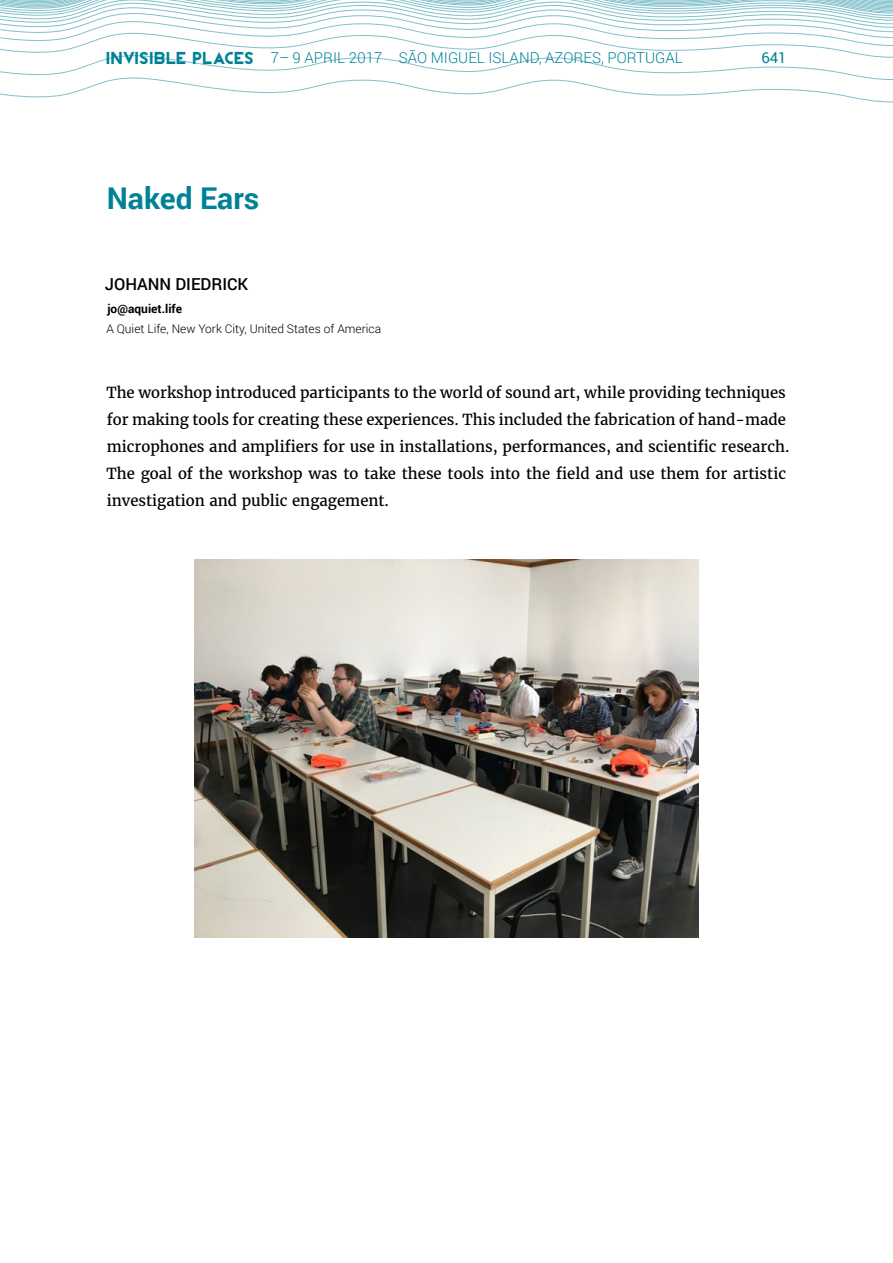
<style>
.page{position:relative;width:893px;height:1263px;background:#fff}
.page>*{position:absolute;margin:0;border:0;box-sizing:border-box;transform-origin:0 0}
.Título_Paper{font:700 30px "Roboto";color:#008296}
.Nome_Autor{font:500 16.5px "Roboto";color:#000}
._1º_Parágrafo{font:15px/27px "Merriweather";color:#000}
.t1{font:300 15px "Roboto";color:#008296}
.t2{font:15px "Roboto";color:#008296}
.affiliation{font:300 12px "Roboto";color:#000}
.email{font:700 12px "Roboto";color:#000}
.s1{font-family:"REVOLUTION";font-weight:400;font-size:16.5px}
</style>
<div class="page">
<svg style="left:0;top:0;width:893px;height:103px"></svg>
<img style="left:194px;top:560px;width:504px;height:378px">
<p class="t1" style="left:106px;top:47px;width:578px"><span class="s1">INVISIBLE PLACES</span> 7– 9 APRIL 2017 SÃO MIGUEL ISLAND, AZORES, PORTUGAL</p>
<p class="t2" style="left:761px;top:47px;width:27px">641</p>
<p class="Título_Paper" style="left:107px;top:177px;width:154px">Naked Ears</p>
<p class="Nome_Autor" style="left:105px;top:272px;width:145px">JOHANN DIEDRICK</p>
<p class="email" style="left:107px;top:301px;width:76px">jo@aquiet.life</p>
<p class="affiliation" style="left:106px;top:320px;width:276px">A Quiet Life, New York City, United States of America</p>
<p class="_1º_Parágrafo" style="left:106px;top:378px;width:684px">The workshop introduced participants to the world of sound art, while providing techniques for making tools for creating these experiences. This included the fabrication of hand-made microphones and amplifiers for use in installations, performances, and scientific research.<br>The goal of the workshop was to take these tools into the field and use them for artistic investigation and public engagement.</p>
</div>
